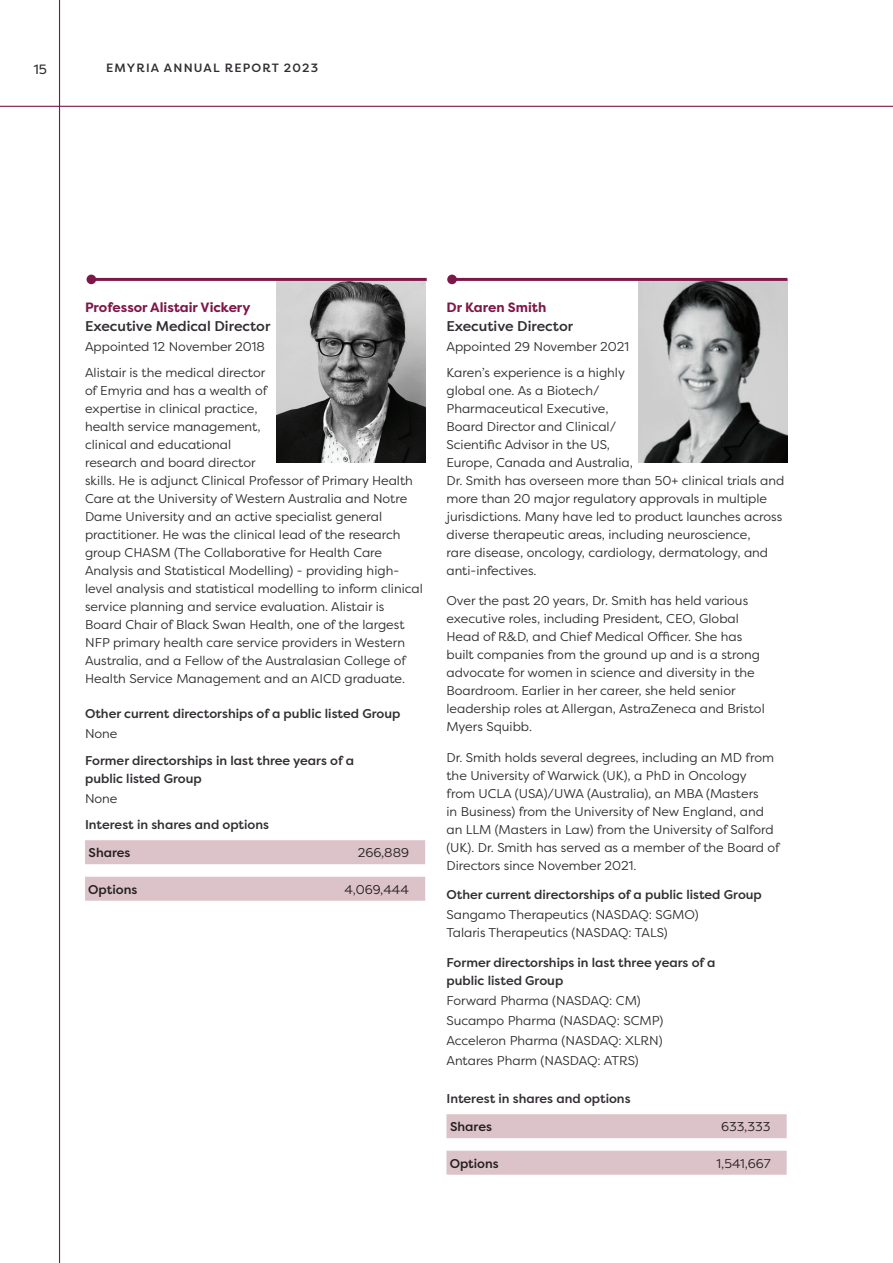
<style>
.page{position:relative;width:893px;height:1263px;background:#fff}
.page>*{position:absolute;margin:0;border:0;box-sizing:border-box;transform-origin:0 0}
.Body_Copy_Table{font:500 14.1px "Filson Pro";color:#312d32}
.Body_Copy_Table-2{font:700 13.5px "Filson Pro";color:#7e1749}
.t1{font:13.5px "Filson Pro";color:#312d32}
.Sub_sub_heading{font:12.75px/18px "Filson Pro";color:#312d32}
.Body_Copy_Table-3{font:12.75px/18px "Filson Pro";color:#312d32}
.Sub_sub_heading-2{font:500 12.75px/18px "Filson Pro";color:#312d32}
.t2{font:12.75px "Filson Pro";color:#231f20}
.t3{font:500 12.75px "Filson Pro";color:#231f20}
.t4{font:500 12px "Filson Pro";letter-spacing:.1em;color:#312d32}
</style>
<div class="page">
<hr style="left:59px;top:0;width:1px;height:1263px;background:#7e1749">
<hr style="left:0;top:106px;width:893px;height:1px;background:#7e1749">
<img style="left:639px;top:281px;width:148px;height:182px">
<img style="left:276px;top:281px;width:149px;height:182px">
<hr style="left:91px;top:278px;width:336px;height:3px;background:#7e1749">
<div style="left:87px;top:275px;width:9px;height:9px;background:#7e1749;border-radius:50%"></div>
<div style="left:85px;top:840px;width:340px;height:24px;background:#dcc3c9"></div>
<div style="left:85px;top:877px;width:340px;height:24px;background:#dcc3c9"></div>
<hr style="left:452px;top:278px;width:335px;height:3px;background:#7e1749">
<div style="left:447px;top:275px;width:10px;height:9px;background:#7e1749;border-radius:50%"></div>
<div style="left:446px;top:1114px;width:341px;height:24px;background:#dcc3c9"></div>
<div style="left:446px;top:1151px;width:341px;height:24px;background:#dcc3c9"></div>
<p class="t1" style="left:34px;top:60px;width:15px">15</p>
<p class="t4" style="left:106px;top:60px;width:213px">EMYRIA ANNUAL REPORT 2023</p>
<p class="Body_Copy_Table-2" style="left:85px;top:299px;width:167px">Professor Alistair Vickery</p>
<p class="Body_Copy_Table" style="left:85px;top:317px;width:187px">Executive Medical Director</p>
<p class="Body_Copy_Table-3" style="left:85px;top:337px;width:181px">Appointed 12 November 2018</p>
<p class="Body_Copy_Table-3" style="left:85px;top:363px;width:339px">Alistair is the medical director<br>of Emyria and has a wealth of<br>expertise in clinical practice,<br>health service management,<br>clinical and educational<br>research and board director<br>skills. He is adjunct Clinical Professor of Primary Health Care at the University of Western Australia and Notre Dame University and an active specialist general practitioner. He was the clinical lead of the research group CHASM (The Collaborative for Health Care Analysis and Statistical Modelling) - providing high&shy;level analysis and statistical modelling to inform clinical service planning and service evaluation. Alistair is Board Chair of Black Swan Health, one of the largest NFP primary health care service providers in Western Australia, and a Fellow of the Australasian College of Health Service Management and an AICD graduate.</p>
<p class="Sub_sub_heading-2" style="left:85px;top:704px;width:317px">Other current directorships of a public listed Group</p>
<p class="Body_Copy_Table-3" style="left:85px;top:724px;width:34px">None</p>
<p class="Sub_sub_heading-2" style="left:85px;top:751px;width:271px">Former directorships in last three years of a public listed Group</p>
<p class="Body_Copy_Table-3" style="left:85px;top:789px;width:34px">None</p>
<p class="Sub_sub_heading-2" style="left:85px;top:815px;width:186px">Interest in shares and options</p>
<p class="t3" style="left:89px;top:844px;width:43px">Shares</p>
<p class="t2" style="left:358px;top:844px;width:53px">266,889</p>
<p class="t3" style="left:88px;top:880px;width:51px">Options</p>
<p class="t2" style="left:344px;top:881px;width:66px">4,069,444</p>
<p class="Body_Copy_Table-2" style="left:446px;top:299px;width:101px">Dr Karen Smith</p>
<p class="Body_Copy_Table" style="left:446px;top:317px;width:128px">Executive Director</p>
<p class="Body_Copy_Table-3" style="left:446px;top:337px;width:184px">Appointed 29 November 2021</p>
<p class="Sub_sub_heading" style="left:446px;top:363px;width:339px">Karen’s experience is a highly<br>global one. As a Biotech/<br>Pharmaceutical Executive,<br>Board Director and Clinical/<br>Scientific Advisor in the US,<br>Europe, Canada and Australia,<br>Dr. Smith has overseen more than 50+ clinical trials and more than 20 major regulatory approvals in multiple jurisdictions. Many have led to product launches across diverse therapeutic areas, including neuroscience,<br>rare disease, oncology, cardiology, dermatology, and anti-infectives.</p>
<p class="Sub_sub_heading" style="left:446px;top:591px;width:320px">Over the past 20 years, Dr. Smith has held various executive roles, including President, CEO, Global Head of R&amp;D, and Chief Medical Officer. She has built companies from the ground up and is a strong advocate for women in science and diversity in the Boardroom. Earlier in her career, she held senior leadership roles at Allergan, AstraZeneca and Bristol Myers Squibb.</p>
<p class="Sub_sub_heading" style="left:446px;top:748px;width:335px">Dr. Smith holds several degrees, including an MD from the University of Warwick (UK), a PhD in Oncology<br>from UCLA (USA)/UWA (Australia), an MBA (Masters<br>in Business) from the University of New England, and an LLM (Masters in Law) from the University of Salford (UK). Dr. Smith has served as a member of the Board of Directors since November 2021.</p>
<p class="Sub_sub_heading-2" style="left:446px;top:885px;width:317px">Other current directorships of a public listed Group</p>
<p class="Sub_sub_heading" style="left:446px;top:906px;width:254px">Sangamo Therapeutics (NASDAQ: SGMO)<br>Talaris Therapeutics (NASDAQ: TALS)</p>
<p class="Sub_sub_heading-2" style="left:446px;top:953px;width:271px">Former directorships in last three years of a public listed Group</p>
<p class="Sub_sub_heading" style="left:446px;top:991px;width:196px">Forward Pharma (NASDAQ: CM)</p>
<p class="Sub_sub_heading" style="left:446px;top:1011px;width:218px">Sucampo Pharma (NASDAQ: SCMP)</p>
<p class="Sub_sub_heading" style="left:446px;top:1031px;width:218px">Acceleron Pharma (NASDAQ: XLRN)</p>
<p class="Sub_sub_heading" style="left:446px;top:1051px;width:194px">Antares Pharm (NASDAQ: ATRS)</p>
<p class="Sub_sub_heading-2" style="left:446px;top:1089px;width:186px">Interest in shares and options</p>
<p class="t3" style="left:450px;top:1118px;width:43px">Shares</p>
<p class="t2" style="left:721px;top:1118px;width:51px">633,333</p>
<p class="t3" style="left:450px;top:1154px;width:51px">Options</p>
<p class="t2" style="left:717px;top:1155px;width:55px">1,541,667</p>
</div>
